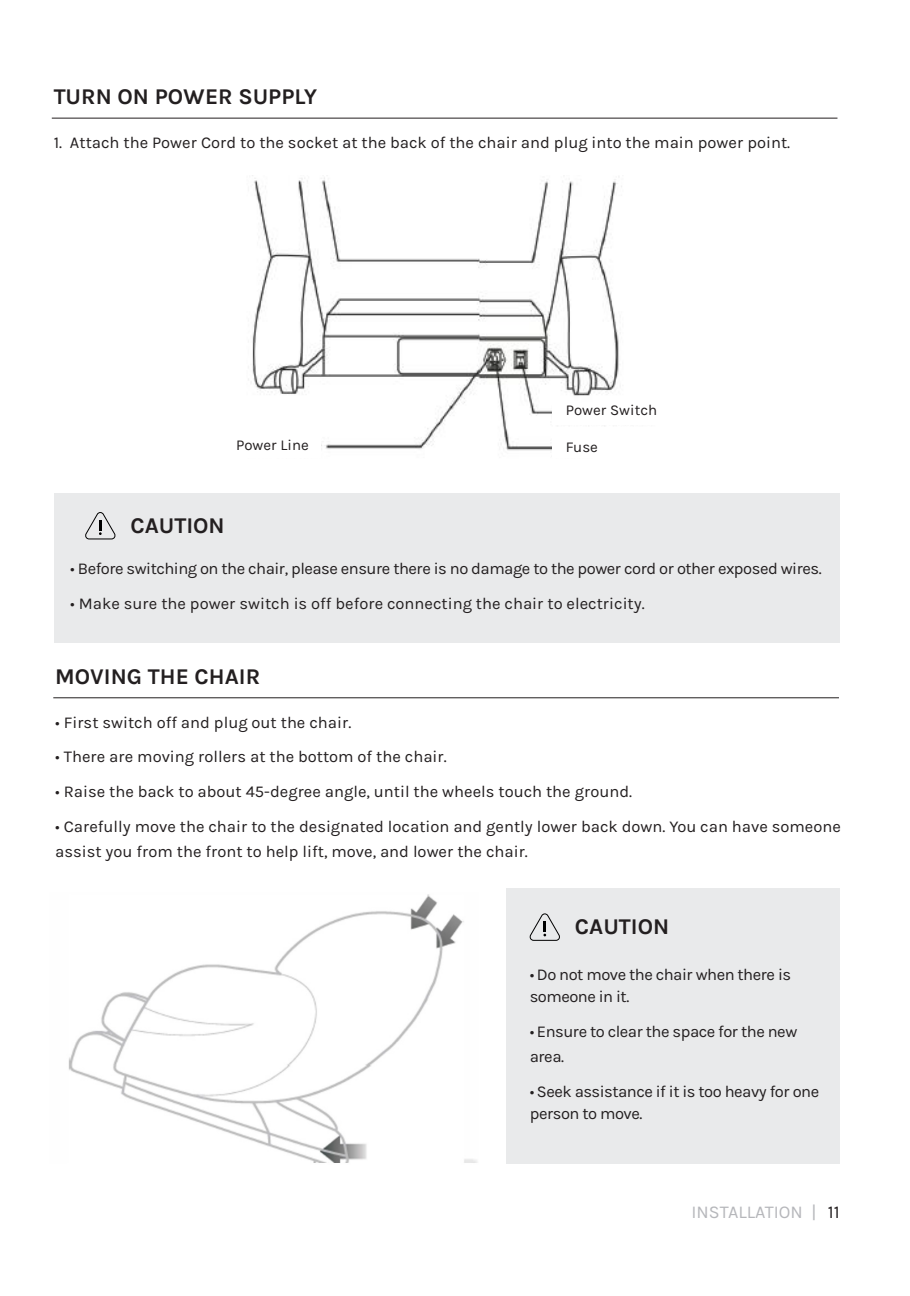
<style>
.page{position:relative;width:910px;height:1296px;background:#fff}
.page>*{position:absolute;margin:0;border:0;box-sizing:border-box;transform-origin:0 0}
.t1{font:700 22.5px "Karla";color:#231f20}
.t2{font:18px "Karla";color:#b6b7bb}
.t3{font:16.5px/25.5px "Karla";color:#231f20}
.t4{font:16.5px/22.5px "Karla";letter-spacing:-.03em;color:#231f20}
.t5{font:15px "Karla";color:#231f20}
.s1{font-family:"Myriad Pro"}
.s2{color:#231f20}
</style>
<div class="page">
<img style="left:68px;top:894px;width:472px;height:270px">
<hr style="left:52px;top:118px;width:785px;height:1px;background:#231f20">
<hr style="left:53px;top:697px;width:785px;height:1px;background:#231f20">
<div style="left:54px;top:493px;width:785px;height:150px;background:#e9eaeb"></div>
<div style="left:506px;top:888px;width:333px;height:275px;background:#e9eaeb"></div>
<svg style="left:85px;top:512px;width:31px;height:27px"></svg>
<svg style="left:529px;top:913px;width:31px;height:28px"></svg>
<img style="left:248px;top:175px;width:374px;height:276px">
<div style="left:552px;top:403px;width:120px;height:22px;background:#fff"></div>
<div style="left:552px;top:436px;width:120px;height:22px;background:#fff"></div>
<div style="left:201px;top:436px;width:120px;height:22px;background:#fff"></div>
<p class="t1" style="left:54px;top:83px;width:265px">TURN ON POWER SUPPLY</p>
<p class="t3" style="left:54px;top:130px;width:737px">1. Attach the Power Cord to the socket at the back of the chair and plug into the main power point.</p>
<p class="t5" style="left:565px;top:401px;width:93px">Power Switch</p>
<p class="t5" style="left:236px;top:437px;width:74px">Power Line</p>
<p class="t5" style="left:565px;top:438px;width:34px">Fuse</p>
<p class="t1" style="left:130px;top:512px;width:96px">CAUTION</p>
<p class="t4" style="left:70px;top:557px;width:752px"><span class="s1">•</span> Before switching on the chair, please ensure there is no damage to the power cord or other exposed wires.</p>
<p class="t3" style="left:70px;top:590px;width:575px"><span class="s1">•</span> Make sure the power switch is off before connecting the chair to electricity.</p>
<p class="t1" style="left:55px;top:663px;width:206px">MOVING THE CHAIR</p>
<p class="t3" style="left:55px;top:710px;width:297px"><span class="s1">•</span> First switch off and plug out the chair.</p>
<p class="t3" style="left:55px;top:744px;width:393px"><span class="s1">•</span> There are moving rollers at the bottom of the chair.</p>
<p class="t3" style="left:55px;top:779px;width:578px"><span class="s1">•</span> Raise the back to about 45-degree angle, until the wheels touch the ground.</p>
<p class="t3" style="left:55px;top:813px;width:787px"><span class="s1">•</span> Carefully move the chair to the designated location and gently lower back down. You can have someone assist you from the front to help lift, move, and lower the chair.</p>
<p class="t1" style="left:574px;top:913px;width:96px">CAUTION</p>
<p class="t4" style="left:529px;top:963px;width:263px"><span class="s1">•</span> Do not move the chair when there is someone in it.</p>
<p class="t4" style="left:529px;top:1018px;width:269px;line-height:25.5px"><span class="s1">•</span> Ensure to clear the space for the new area.</p>
<p class="t4" style="left:529px;top:1080px;width:291px"><span class="s1">•</span> Seek assistance if it is too heavy for one person to move.</p>
<p class="t2" style="left:691px;top:1202px;width:150px">INSTALLATION | <span class="s2">11</span></p>
</div>
